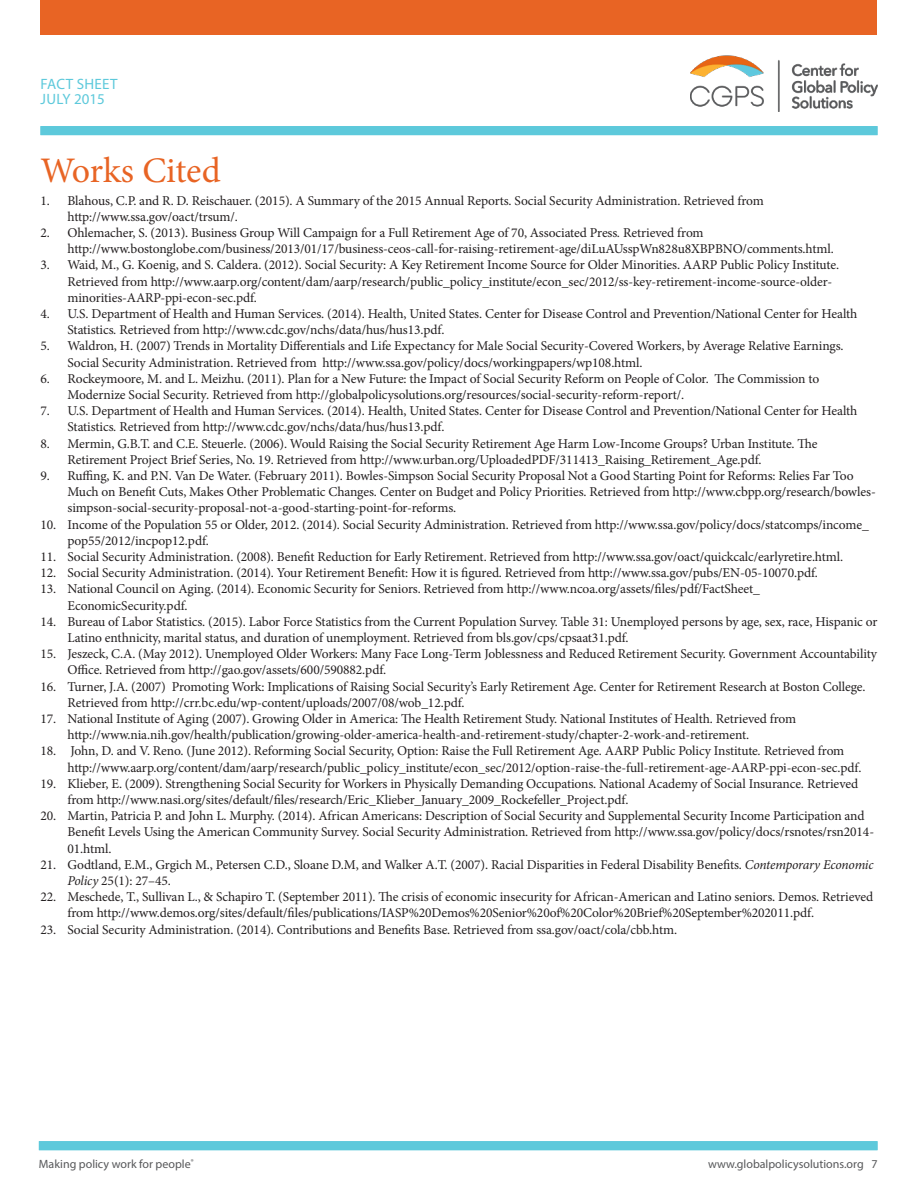
<style>
.page{position:relative;width:918px;height:1188px;background:#fff}
.page>*{position:absolute;margin:0;border:0;box-sizing:border-box;transform-origin:0 0}
.Fact_Head{font:36px "Minion Pro";letter-spacing:-.005em;color:#e86424}
.t1{font:15px/15px "Myriad Pro";letter-spacing:.02em;color:#5dc9db}
.t2{font:13.5px/16.2px "Minion Pro";letter-spacing:-.01em;color:#231f20}
.t3{font:12px "Myriad Pro";color:#57585a}
.s1{font-style:italic}
</style>
<div class="page">
<img style="left:691px;top:55px;width:187px;height:56px">
<div style="left:40px;top:126px;width:838px;height:9px;background:#5dc9db"></div>
<div style="left:40px;top:0;width:838px;height:35px;background:#e86424"></div>
<div style="left:39px;top:1141px;width:839px;height:9px;background:#5dc9db"></div>
<p class="t1" style="left:41px;top:76px;width:78px">FACT SHEET<br>JULY 2015</p>
<p class="Fact_Head" style="left:40px;top:146px;width:182px">Works Cited</p>
<p class="t2" style="left:68px;top:192px;width:698px;text-indent:-27px">1. Blahous, C.P. and R. D. Reischauer. (2015). A Summary of the 2015 Annual Reports. Social Security Administration. Retrieved from http://www.ssa.gov/oact/trsum/.</p>
<p class="t2" style="left:68px;top:225px;width:768px;text-indent:-27px">2. Ohlemacher, S. (2013). Business Group Will Campaign for a Full Retirement Age of 70, Associated Press<span class="s1">.</span> Retrieved from http://www.bostonglobe.com/business/2013/01/17/business-ceos-call-for-raising-retirement-age/diLuAUsspWn828u8XBPBNO/comments.html.</p>
<p class="t2" style="left:68px;top:257px;width:773px;text-indent:-27px">3. Waid, M., G. Koenig, and S. Caldera. (2012). Social Security: A Key Retirement Income Source for Older Minorities. AARP Public Policy Institute.<br>Retrieved from http://www.aarp.org/content/dam/aarp/research/public_policy_institute/econ_sec/2012/ss-key-retirement-income-source-older&shy;minorities-AARP-ppi-econ-sec.pdf.</p>
<p class="t2" style="left:68px;top:306px;width:791px;text-indent:-27px">4. U.S. Department of Health and Human Services. (2014). Health, United States. Center for Disease Control and Prevention/National Center for Health<br>Statistics<span class="s1">.</span> Retrieved from http://www.cdc.gov/nchs/data/hus/hus13.pdf.</p>
<p class="t2" style="left:68px;top:338px;width:778px;text-indent:-27px">5. Waldron, H. (2007) Trends in Mortality Differentials and Life Expectancy for Male Social Security-Covered Workers, by Average Relative Earnings.<br>Social Security Administration. Retrieved from http://www.ssa.gov/policy/docs/workingpapers/wp108.html.</p>
<p class="t2" style="left:68px;top:370px;width:753px;text-indent:-27px">6. Rockeymoore, M. and L. Meizhu. (2011). Plan for a New Future: the Impact of Social Security Reform on People of Color. The Commission to<br>Modernize Social Security<span class="s1">.</span> Retrieved from http://globalpolicysolutions.org/resources/social-security-reform-report/.</p>
<p class="t2" style="left:68px;top:403px;width:791px;text-indent:-27px">7. U.S. Department of Health and Human Services. (2014). Health, United States. Center for Disease Control and Prevention/National Center for Health<br>Statistics<span class="s1">.</span> Retrieved from http://www.cdc.gov/nchs/data/hus/hus13.pdf.</p>
<p class="t2" style="left:68px;top:435px;width:752px;text-indent:-27px">8. Mermin, G.B.T. and C.E. Steuerle. (2006). Would Raising the Social Security Retirement Age Harm Low-Income Groups? Urban Institute. The<br>Retirement Project Brief Series, No. 19. Retrieved from http://www.urban.org/UploadedPDF/311413_Raising_Retirement_Age.pdf.</p>
<p class="t2" style="left:68px;top:468px;width:810px;text-indent:-27px">9. Ruffing, K. and P.N. Van De Water. (February 2011). Bowles-Simpson Social Security Proposal Not a Good Starting Point for Reforms: Relies Far Too<br>Much on Benefit Cuts, Makes Other Problematic Changes. Center on Budget and Policy Priorities. Retrieved from http://www.cbpp.org/research/bowles&shy;simpson-social-security-proposal-not-a-good-starting-point-for-reforms.</p>
<p class="t2" style="left:68px;top:516px;width:803px;text-indent:-27px">10. Income of the Population 55 or Older, 2012. (2014). Social Security Administration. Retrieved from http://www.ssa.gov/policy/docs/statcomps/income_ pop55/2012/incpop12.pdf.</p>
<p class="t2" style="left:40px;top:549px;width:804px">11. Social Security Administration. (2008). Benefit Reduction for Early Retirement. Retrieved from http://www.ssa.gov/oact/quickcalc/earlyretire.html.</p>
<p class="t2" style="left:40px;top:565px;width:779px">12. Social Security Administration. (2014). Your Retirement Benefit: How it is figured. Retrieved from http://www.ssa.gov/pubs/EN-05-10070.pdf.</p>
<p class="t2" style="left:68px;top:581px;width:694px;text-indent:-27px">13. National Council on Aging. (2014). Economic Security for Seniors. Retrieved from http://www.ncoa.org/assets/files/pdf/FactSheet_<br>EconomicSecurity.pdf.</p>
<p class="t2" style="left:68px;top:613px;width:811px;text-indent:-27px">14. Bureau of Labor Statistics. (2015). Labor Force Statistics from the Current Population Survey. Table 31: Unemployed persons by age, sex, race, Hispanic or<br>Latino enthnicity, marital status, and duration of unemployment. Retrieved from bls.gov/cps/cpsaat31.pdf.</p>
<p class="t2" style="left:68px;top:646px;width:811px;text-indent:-27px">15. Jeszeck, C.A. (May 2012). Unemployed Older Workers: Many Face Long-Term Joblessness and Reduced Retirement Security. Government Accountability<br>Office. Retrieved from http://gao.gov/assets/600/590882.pdf.</p>
<p class="t2" style="left:68px;top:678px;width:800px;text-indent:-27px">16. Turner, J.A. (2007) Promoting Work: Implications of Raising Social Security’s Early Retirement Age. Center for Retirement Research at Boston College.<br>Retrieved from http://crr.bc.edu/wp-content/uploads/2007/08/wob_12.pdf.</p>
<p class="t2" style="left:68px;top:711px;width:730px;text-indent:-27px">17. National Institute of Aging (2007). Growing Older in America: The Health Retirement Study. National Institutes of Health. Retrieved from http://www.nia.nih.gov/health/publication/growing-older-america-health-and-retirement-study/chapter-2-work-and-retirement.</p>
<p class="t2" style="left:68px;top:743px;width:795px;text-indent:-27px">18. John, D. and V. Reno. (June 2012). Reforming Social Security, Option: Raise the Full Retirement Age. AARP Public Policy Institute<span class="s1">.</span> Retrieved from http://www.aarp.org/content/dam/aarp/research/public_policy_institute/econ_sec/2012/option-raise-the-full-retirement-age-AARP-ppi-econ-sec.pdf.</p>
<p class="t2" style="left:68px;top:775px;width:792px;text-indent:-27px">19. Klieber, E. (2009). Strengthening Social Security for Workers in Physically Demanding Occupations. National Academy of Social Insurance<span class="s1">.</span> Retrieved from http://www.nasi.org/sites/default/files/research/Eric_Klieber_January_2009_Rockefeller_Project.pdf.</p>
<p class="t2" style="left:68px;top:808px;width:808px;text-indent:-27px">20. Martin, Patricia P. and John L. Murphy. (2014). African Americans: Description of Social Security and Supplemental Security Income Participation and<br>Benefit Levels Using the American Community Survey. Social Security Administration. Retrieved from http://www.ssa.gov/policy/docs/rsnotes/rsn2014-<br>01.html.</p>
<p class="t2" style="left:68px;top:856px;width:808px;text-indent:-27px">21. Godtland, E.M., Grgich M., Petersen C.D., Sloane D.M, and Walker A.T. (2007). Racial Disparities in Federal Disability Benefits. <span class="s1">Contemporary Economic<br>Policy</span> 25(1): 27–45.</p>
<p class="t2" style="left:68px;top:889px;width:807px;text-indent:-27px">22. Meschede, T., Sullivan L., &amp; Schapiro T. (September 2011). The crisis of economic insecurity for African-American and Latino seniors. Demos. Retrieved from http://www.demos.org/sites/default/files/publications/IASP%20Demos%20Senior%20of%20Color%20Brief%20September%202011.pdf.</p>
<p class="t2" style="left:40px;top:921px;width:638px">23. Social Security Administration. (2014). Contributions and Benefits Base. Retrieved from ssa.gov/oact/cola/cbb.htm.</p>
<p class="t3" style="left:39px;top:1157px;width:156px">Making policy work for people<sup>®</sup></p>
<p class="t3" style="left:708px;top:1157px;width:171px">www.globalpolicysolutions.org 7</p>
</div>
